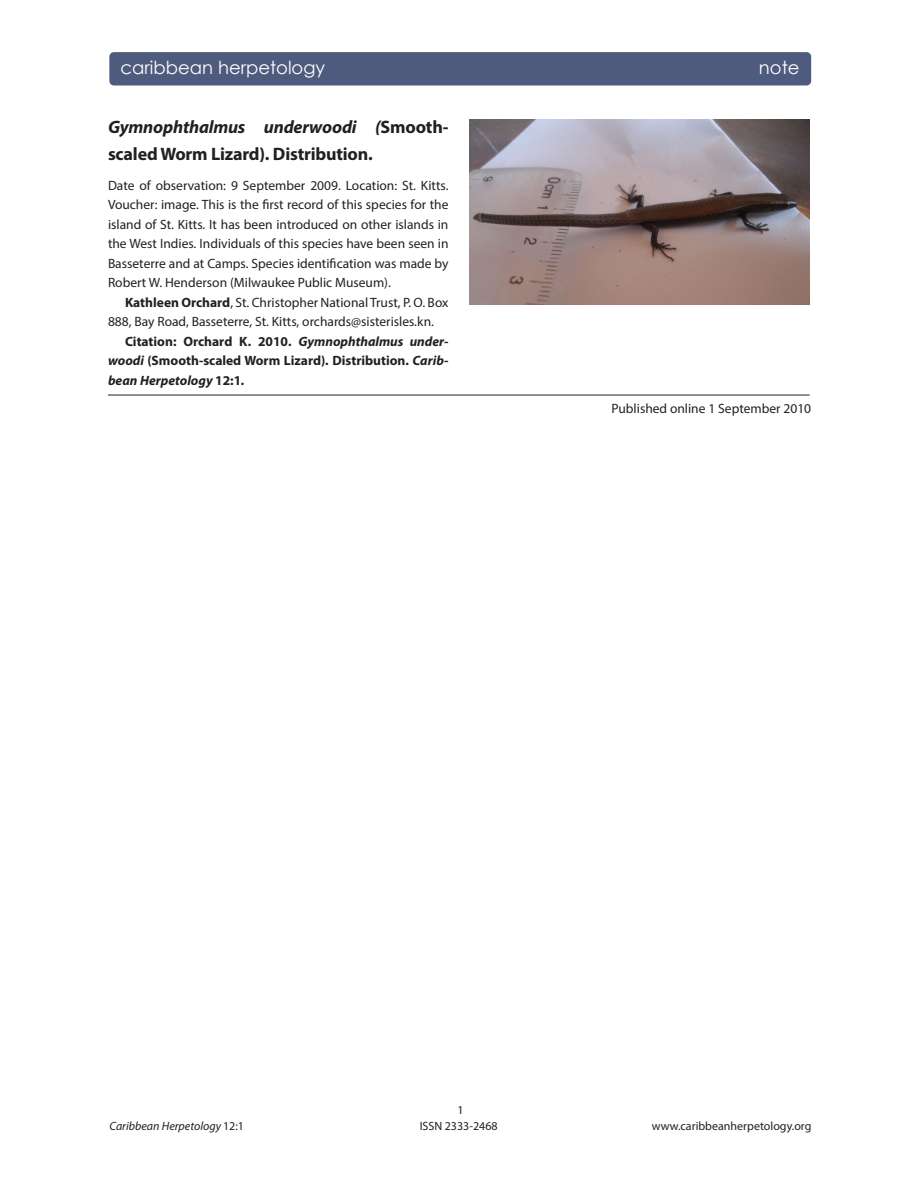
<style>
.page{position:relative;width:918px;height:1188px;background:#fff}
.page>*{position:absolute;margin:0;border:0;box-sizing:border-box;transform-origin:0 0}
.t1{font:700 18px/27px "Myriad Pro";letter-spacing:-.01em;color:#231f20}
.t2{font:18px "Century Gothic";color:#fff}
.t3{font:13.5px/19.5px "Myriad Pro";color:#231f20;text-align:justify}
.t4{font:700 13.5px/19.5px "Myriad Pro";color:#231f20;text-align:justify}
.t5{font:12px "Myriad Pro";color:#231f20}
.t6{font:italic 12px "Myriad Pro";color:#231f20}
.s1{font-style:italic}
.s2{font-weight:700}
.s3{font-style:normal}
</style>
<div class="page">
<hr style="left:108px;top:395px;width:702px;height:1px;background:#231f20">
<img style="left:470px;top:120px;width:340px;height:184px">
<div style="left:109px;top:52px;width:702px;height:34px;background:#4f5b7e;border-radius:5px"></div>
<p class="t2" style="left:121px;top:55px;width:206px">caribbean herpetology</p>
<p class="t2" style="left:759px;top:55px;width:42px">note</p>
<p class="t1" style="left:108px;top:112px;width:342px"><span class="s1">Gymnophthalmus underwoodi (</span>Smooth&shy;scaled Worm Lizard). Distribution.</p>
<p class="t3" style="left:108px;top:175px;width:342px">Date of observation: 9 September 2009. Location: St. Kitts.<br>Voucher: image. This is the first record of this species for the island of St. Kitts. It has been introduced on other islands in the West Indies. Individuals of this species have been seen in Basseterre and at Camps. Species identification was made by Robert W. Henderson (Milwaukee Public Museum).</p>
<p class="t3" style="left:108px;top:292px;width:342px;text-indent:17px"><span class="s2">Kathleen Orchard</span>, St. Christopher National Trust, P. O. Box<br>888, Bay Road, Basseterre, St. Kitts, orchards@sisterisles.kn.</p>
<p class="t4" style="left:108px;top:331px;width:342px;text-indent:17px">Citation: Orchard K. 2010. <span class="s1">Gymnophthalmus under&shy;woodi</span> (Smooth-scaled Worm Lizard). Distribution. <span class="s1">Carib&shy;bean Herpetology</span> 12:1<span class="s1">.</span></p>
<p class="t3" style="left:612px;top:398px;width:201px">Published online 1 September 2010</p>
<p class="t5" style="left:457px;top:1103px;width:8px">1</p>
<p class="t5" style="left:420px;top:1118px;width:80px">ISSN 2333-2468</p>
<p class="t6" style="left:109px;top:1119px;width:136px">Caribbean Herpetology <span class="s3">12:1</span></p>
<p class="t5" style="left:652px;top:1119px;width:161px">www.caribbeanherpetology.org</p>
</div>
